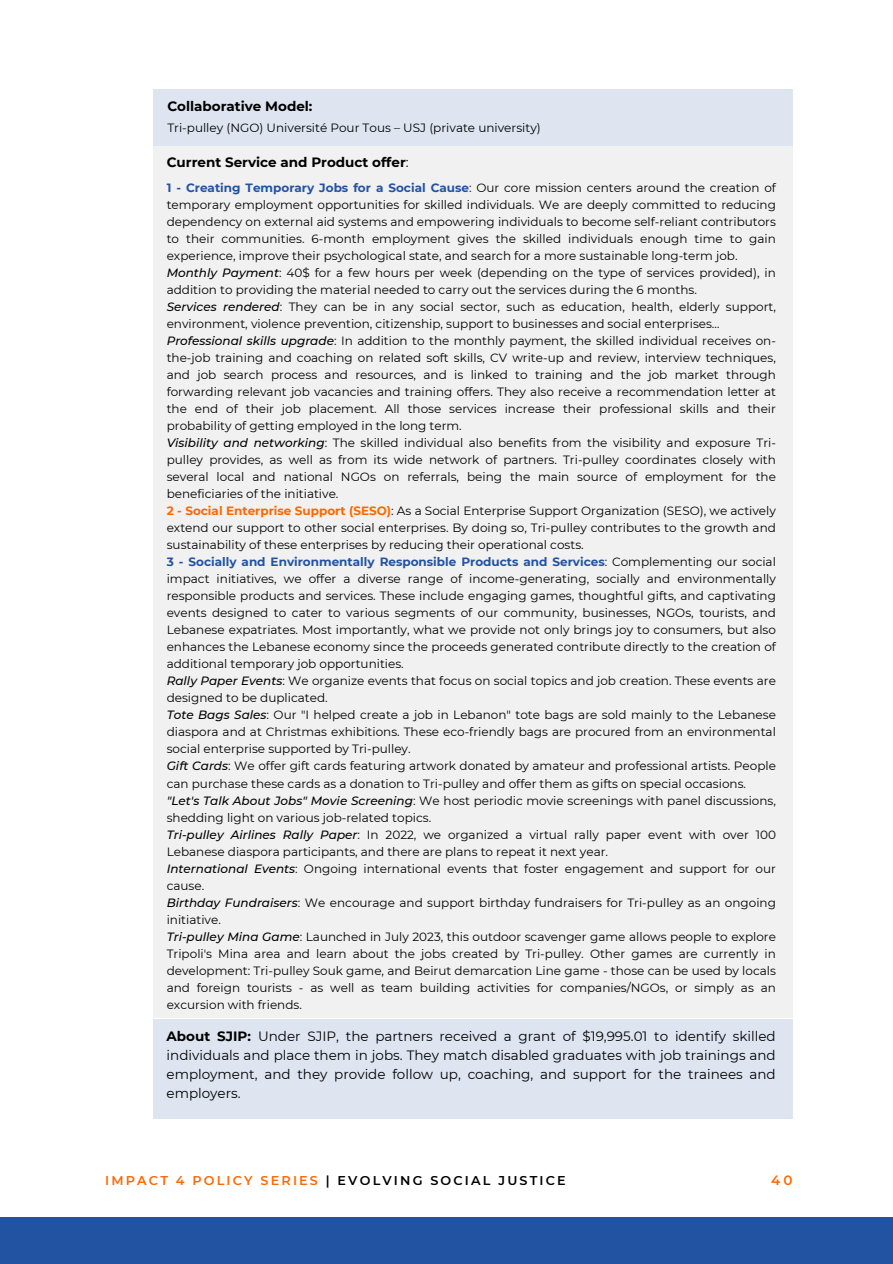
<style>
.page{position:relative;width:893px;height:1264px;background:#fff}
.page>*{position:absolute;margin:0;border:0;box-sizing:border-box;transform-origin:0 0}
.t1{font:13.5px/19.2px "Montserrat";color:#000;text-align:justify}
.t2{font:700 13.5px "Montserrat";color:#000}
.t3{font:600 13.5px "Montserrat";color:#ff6700}
.t4{font:600 12.75px "Montserrat";letter-spacing:.17em;color:#000001}
.t5{font:12px/17px "Montserrat";color:#000}
.s1{font-weight:400}
.s2{font-weight:700;color:#2253a2}
.s3{font-weight:500;font-style:italic}
.s4{font-weight:700;color:#ff6700}
.s5{font-weight:700}
.s6{color:#ff6700}
</style>
<div class="page">
<div style="left:0;top:1217px;width:892px;height:46px;background:#2253a2"></div>
<div style="left:153px;top:146px;width:639px;height:871px;background:#f1f1f1"></div>
<div style="left:154px;top:1018px;width:638px;height:100px;background:#dee5f1"></div>
<div style="left:153px;top:89px;width:639px;height:57px;background:#dee5f1"></div>
<p class="t2" style="left:167px;top:98px;width:147px">Collaborative Model:</p>
<p class="t5" style="left:167px;top:120px;width:375px">Tri-pulley (NGO) Université Pour Tous – USJ (private university)</p>
<p class="t2" style="left:167px;top:154px;width:243px">Current Service and Product offer<span class="s1">:</span></p>
<p class="t5" style="left:167px;top:179px;width:610px"><span class="s2">1 - Creating Temporary Jobs for a Social Cause</span>: Our core mission centers around the creation of temporary employment opportunities for skilled individuals. We are deeply committed to reducing dependency on external aid systems and empowering individuals to become self-reliant contributors to their communities. 6-month employment gives the skilled individuals enough time to gain experience, improve their psychological state, and search for a more sustainable long-term job.<br><span class="s3">Monthly Payment</span>: 40$ for a few hours per week (depending on the type of services provided), in addition to providing the material needed to carry out the services during the 6 months.<br><span class="s3">Services rendered</span>: They can be in any social sector, such as education, health, elderly support, environment, violence prevention, citizenship, support to businesses and social enterprises… <span class="s3">Professional skills upgrade</span>: In addition to the monthly payment, the skilled individual receives on&shy;the-job training and coaching on related soft skills, CV write-up and review, interview techniques, and job search process and resources, and is linked to training and the job market through forwarding relevant job vacancies and training offers. They also receive a recommendation letter at the end of their job placement. All those services increase their professional skills and their probability of getting employed in the long term.<br><span class="s3">Visibility and networking</span>: The skilled individual also benefits from the visibility and exposure Tri&shy;pulley provides, as well as from its wide network of partners. Tri-pulley coordinates closely with several local and national NGOs on referrals, being the main source of employment for the beneficiaries of the initiative.<br><span class="s4">2 - Social Enterprise Support (SESO)</span>: As a Social Enterprise Support Organization (SESO), we actively extend our support to other social enterprises. By doing so, Tri-pulley contributes to the growth and sustainability of these enterprises by reducing their operational costs.<br><span class="s2">3 - Socially and Environmentally Responsible Products and Services</span>: Complementing our social impact initiatives, we offer a diverse range of income-generating, socially and environmentally responsible products and services. These include engaging games, thoughtful gifts, and captivating events designed to cater to various segments of our community, businesses, NGOs, tourists, and Lebanese expatriates. Most importantly, what we provide not only brings joy to consumers, but also enhances the Lebanese economy since the proceeds generated contribute directly to the creation of additional temporary job opportunities.<br><span class="s3">Rally Paper Events</span>: We organize events that focus on social topics and job creation. These events are designed to be duplicated.<br><span class="s3">Tote Bags Sales</span>: Our "I helped create a job in Lebanon" tote bags are sold mainly to the Lebanese diaspora and at Christmas exhibitions. These eco-friendly bags are procured from an environmental social enterprise supported by Tri-pulley.<br><span class="s3">Gift Cards</span>: We offer gift cards featuring artwork donated by amateur and professional artists. People can purchase these cards as a donation to Tri-pulley and offer them as gifts on special occasions. <span class="s3">"Let's Talk About Jobs" Movie Screening</span>: We host periodic movie screenings with panel discussions, shedding light on various job-related topics.<br><span class="s3">Tri-pulley Airlines Rally Paper</span>: In 2022, we organized a virtual rally paper event with over 100<br>Lebanese diaspora participants, and there are plans to repeat it next year.<br><span class="s3">International Events</span>: Ongoing international events that foster engagement and support for our cause.<br><span class="s3">Birthday Fundraisers</span>: We encourage and support birthday fundraisers for Tri-pulley as an ongoing initiative.<br><span class="s3">Tri-pulley Mina Game</span>: Launched in July 2023, this outdoor scavenger game allows people to explore Tripoli's Mina area and learn about the jobs created by Tri-pulley. Other games are currently in development: Tri-pulley Souk game, and Beirut demarcation Line game - those can be used by locals and foreign tourists - as well as team building activities for companies/NGOs, or simply as an excursion with friends.</p>
<p class="t1" style="left:166px;top:1026px;width:610px"><span class="s5">About SJIP:</span> Under SJIP, the partners received a grant of $19,995.01 to identify skilled individuals and place them in jobs. They match disabled graduates with job trainings and employment, and they provide follow up, coaching, and support for the trainees and employers.</p>
<p class="t4" style="left:105px;top:1172px;width:462px"><span class="s6">IMPACT 4 POLICY SERIES</span> | EVOLVING SOCIAL JUSTICE</p>
<p class="t3" style="left:771px;top:1172px;width:23px">40</p>
</div>
